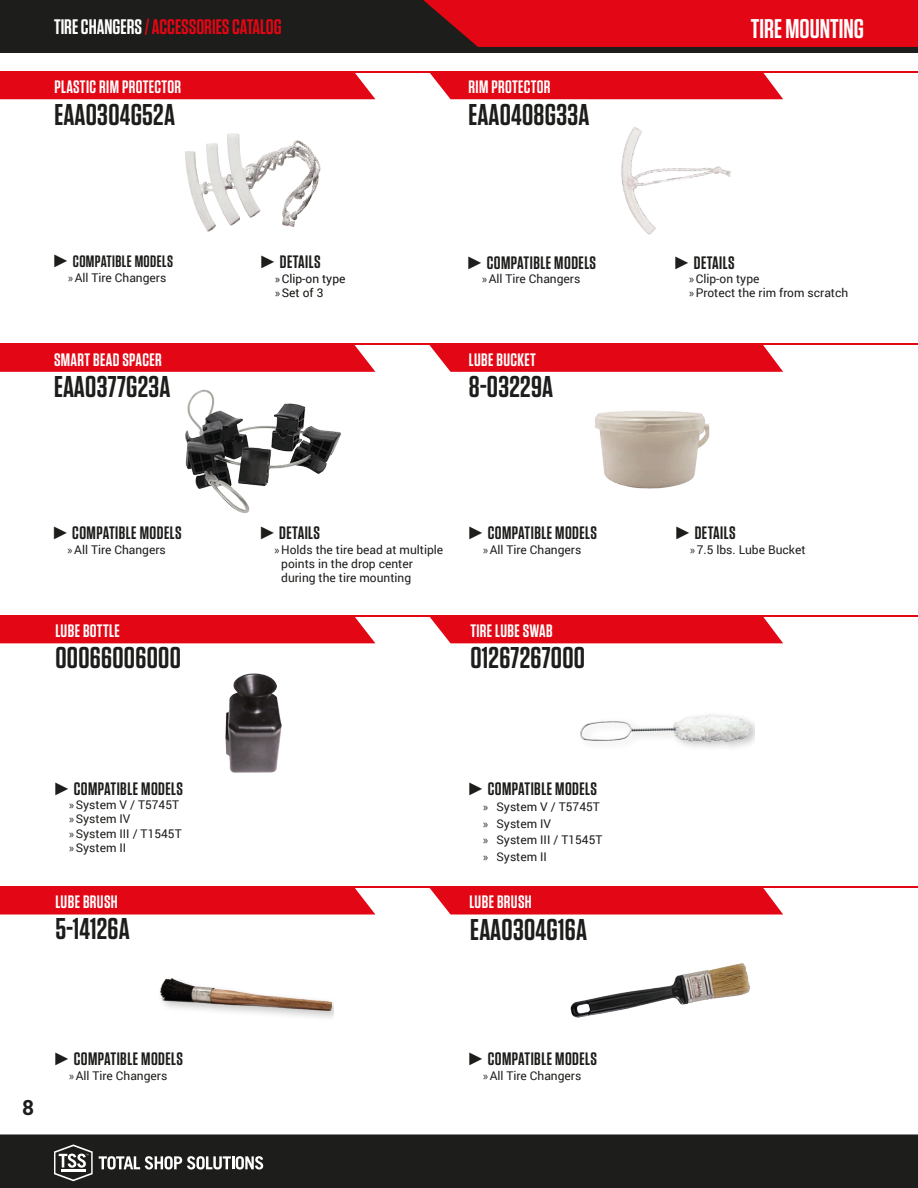
<style>
.page{position:relative;width:918px;height:1188px;background:#fff}
.page>*{position:absolute;margin:0;border:0;box-sizing:border-box;transform-origin:0 0}
.t1{font:600 30px "Tungsten";letter-spacing:.01em;color:#1d1d1b}
.section_name{font:600 27px "Tungsten";color:#fff}
.t2{font:600 21px "Tungsten";color:#e30614}
.t3{font:700 21px "Roboto";color:#1d1d1b}
.t4{font:600 18px "Tungsten";letter-spacing:.025em;color:#1d1d1b}
.t5{font:600 18px "Tungsten";letter-spacing:.02em;color:#fff}
.t6{font:600 16.5px "Tungsten";letter-spacing:.025em;color:#1d1d1b}
.t7{font:12px/14.4px "Roboto";color:#1d1d1b}
.t8{font:12px "Roboto";color:#13120e}
.s1{color:#fff}
.s2{font-family:"Arial Narrow";font-weight:400;font-size:18px}
.s3{font-family:"Myriad Pro"}
.s4{font-family:"Arial Narrow";font-weight:400}
</style>
<div class="page">
<div style="left:0;top:1134px;width:918px;height:54px;background:#1d1d1b"></div>
<div style="left:0;top:0;width:918px;height:53px;background:#1d1d1b"></div>
<svg style="left:423px;top:0;width:495px;height:47px;background:#d60714"></svg>
<hr style="left:0;top:71px;width:918px;height:1px;background:#e30614">
<div style="left:0;top:72px;width:375px;height:27px;background:#e30614"></div>
<div style="left:429px;top:72px;width:354px;height:27px;background:#e30614"></div>
<hr style="left:0;top:344px;width:918px;height:1px;background:#e30614">
<div style="left:0;top:345px;width:375px;height:27px;background:#e30614"></div>
<svg style="left:429px;top:345px;width:354px;height:27px;background:#e41623"></svg>
<hr style="left:0;top:615px;width:918px;height:1px;background:#e30614">
<div style="left:0;top:616px;width:375px;height:27px;background:#e30614"></div>
<div style="left:429px;top:616px;width:354px;height:27px;background:#e30614"></div>
<hr style="left:0;top:886px;width:918px;height:2px;background:#e30614">
<div style="left:0;top:888px;width:375px;height:27px;background:#e30614"></div>
<svg style="left:429px;top:888px;width:354px;height:27px;background:#e51825"></svg>
<svg style="left:99px;top:1156px;width:164px;height:14px"></svg>
<svg style="left:54px;top:1144px;width:39px;height:37px"></svg>
<hr style="left:62px;top:1169px;width:24px;height:3px;background:#fff">
<img style="left:595px;top:411px;width:115px;height:78px">
<img style="left:570px;top:963px;width:181px;height:55px">
<img style="left:160px;top:978px;width:174px;height:40px">
<img style="left:225px;top:673px;width:57px;height:100px">
<img style="left:580px;top:714px;width:175px;height:33px">
<img style="left:185px;top:133px;width:135px;height:99px">
<img style="left:621px;top:127px;width:110px;height:108px">
<img style="left:185px;top:389px;width:156px;height:124px">
<h3 class="t2" style="left:54px;top:16px;width:229px"><span class="s1">TIRE CHANGERS</span> / ACCESSORIES CATALOG</h3>
<p class="t5" style="left:55px;top:77px;width:128px">PLASTIC RIM PROTECTOR</p>
<p class="t1" style="left:55px;top:98px;width:122px">EAA0304G52A</p>
<p class="t5" style="left:469px;top:77px;width:83px">RIM PROTECTOR</p>
<p class="t1" style="left:469px;top:99px;width:123px">EAA0408G33A</p>
<p class="t6" style="left:55px;top:253px;width:120px"><span class="s2">►</span>COMPATIBLE MODELS</p>
<p class="t7" style="left:68px;top:270px;width:100px"><span class="s3">»</span>All Tire Changers</p>
<p class="t5" style="left:54px;top:350px;width:109px">SMART BEAD SPACER</p>
<p class="t1" style="left:54px;top:371px;width:118px">EAA0377G23A</p>
<p class="t4" style="left:54px;top:523px;width:129px"><span class="s4">►</span>COMPATIBLE MODELS</p>
<p class="t7" style="left:68px;top:542px;width:100px"><span class="s3">»</span>All Tire Changers</p>
<p class="t5" style="left:56px;top:621px;width:66px">LUBE BOTTLE</p>
<p class="t1" style="left:56px;top:642px;width:127px">00066006000</p>
<p class="t4" style="left:56px;top:779px;width:129px"><span class="s4">►</span>COMPATIBLE MODELS</p>
<p class="t7" style="left:69px;top:797px;width:112px"><span class="s3">»</span>System V / T5745T</p>
<p class="t7" style="left:69px;top:812px;width:63px"><span class="s3">»</span>System IV</p>
<p class="t7" style="left:69px;top:826px;width:114px"><span class="s3">»</span>System III / T1545T</p>
<p class="t7" style="left:69px;top:840px;width:59px"><span class="s3">»</span>System II</p>
<p class="t5" style="left:56px;top:892px;width:64px">LUBE BRUSH</p>
<p class="t1" style="left:56px;top:913px;width:76px">5-14126A</p>
<h3 class="t3" style="left:22px;top:1093px;width:14px">8</h3>
<p class="t4" style="left:56px;top:1050px;width:129px"><span class="s4">►</span>COMPATIBLE MODELS</p>
<p class="t7" style="left:69px;top:1068px;width:100px"><span class="s3">»</span>All Tire Changers</p>
<p class="t4" style="left:262px;top:253px;width:61px"><span class="s4">►</span>DETAILS</p>
<p class="t8" style="left:275px;top:270px;width:72px"><span class="s3">»</span>Clip-on type</p>
<p class="t8" style="left:275px;top:284px;width:50px"><span class="s3">»</span>Set of 3</p>
<p class="t4" style="left:469px;top:253px;width:129px"><span class="s4">►</span>COMPATIBLE MODELS</p>
<p class="t7" style="left:482px;top:271px;width:100px"><span class="s3">»</span>All Tire Changers</p>
<p class="t5" style="left:469px;top:350px;width:68px">LUBE BUCKET</p>
<p class="t1" style="left:469px;top:371px;width:86px">8-03229A</p>
<p class="t4" style="left:261px;top:523px;width:61px"><span class="s4">►</span>DETAILS</p>
<p class="t7" style="left:281px;top:542px;width:163px;text-indent:-7px"><span class="s3">»</span> Holds the tire bead at multiple points in the drop center during the tire mounting</p>
<p class="t4" style="left:470px;top:524px;width:129px"><span class="s4">►</span>COMPATIBLE MODELS</p>
<p class="t7" style="left:483px;top:542px;width:100px"><span class="s3">»</span>All Tire Changers</p>
<p class="t5" style="left:470px;top:621px;width:84px">TIRE LUBE SWAB</p>
<p class="t1" style="left:470px;top:642px;width:116px">01267267000</p>
<p class="t4" style="left:470px;top:779px;width:129px"><span class="s4">►</span>COMPATIBLE MODELS</p>
<p class="t7" style="left:483px;top:799px;width:118px"><span class="s3">»</span> System V / T5745T</p>
<p class="t7" style="left:483px;top:816px;width:70px"><span class="s3">»</span> System IV</p>
<p class="t7" style="left:483px;top:832px;width:121px"><span class="s3">»</span> System III / T1545T</p>
<p class="t7" style="left:483px;top:849px;width:66px"><span class="s3">»</span> System II</p>
<p class="t5" style="left:470px;top:892px;width:64px">LUBE BRUSH</p>
<p class="t1" style="left:470px;top:914px;width:118px">EAA0304G16A</p>
<p class="t4" style="left:470px;top:1050px;width:129px"><span class="s4">►</span>COMPATIBLE MODELS</p>
<p class="t7" style="left:483px;top:1068px;width:100px"><span class="s3">»</span>All Tire Changers</p>
<p class="section_name" style="left:751px;top:14px;width:115px">TIRE MOUNTING</p>
<p class="t4" style="left:676px;top:253px;width:61px"><span class="s4">►</span>DETAILS</p>
<p class="t7" style="left:689px;top:271px;width:72px"><span class="s3">»</span>Clip-on type</p>
<p class="t7" style="left:689px;top:285px;width:161px"><span class="s3">»</span>Protect the rim from scratch</p>
<p class="t4" style="left:676px;top:524px;width:61px"><span class="s4">►</span>DETAILS</p>
<p class="t7" style="left:690px;top:542px;width:117px"><span class="s3">»</span> 7.5 lbs. Lube Bucket</p>
</div>
